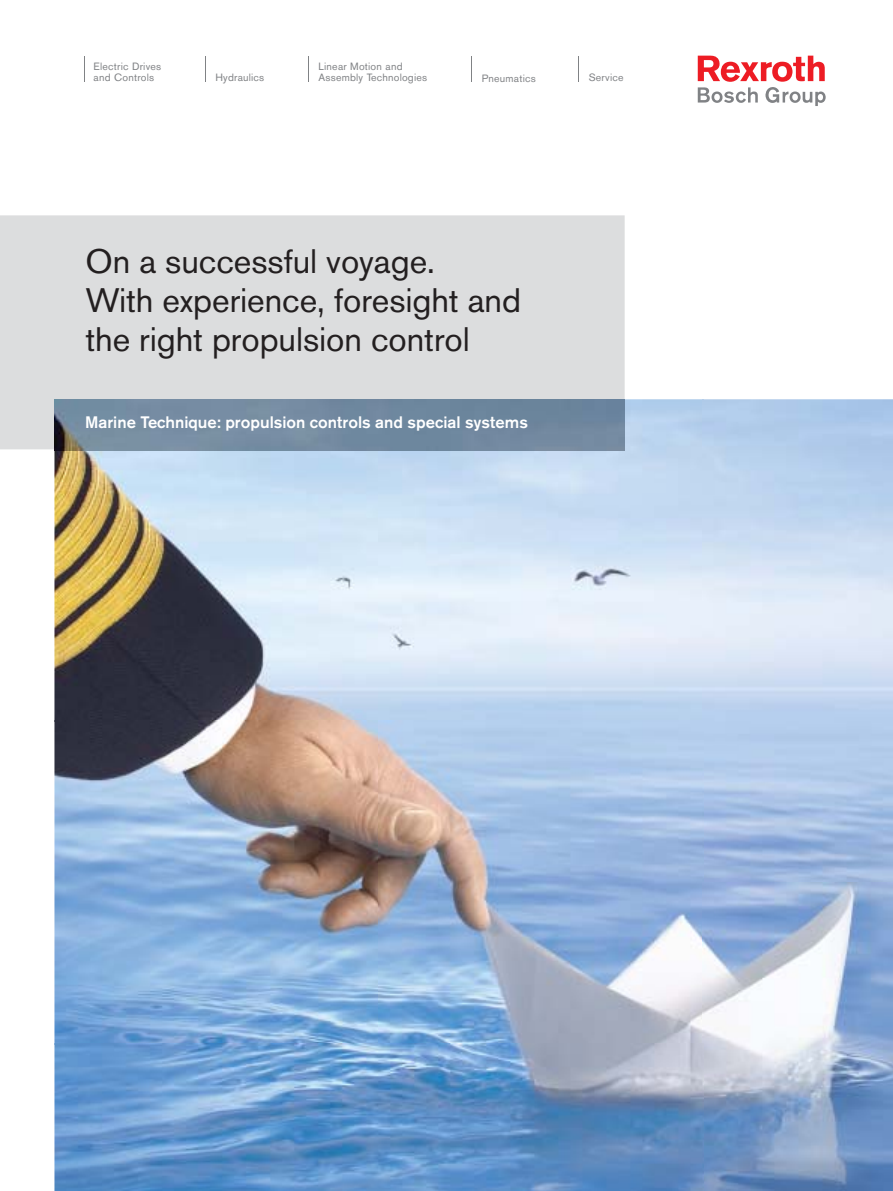
<style>
.page{position:relative;width:893px;height:1191px;background:#fff}
.page>*{position:absolute;margin:0;border:0;box-sizing:border-box;transform-origin:0 0}
.t1{font:33.75px/39px "Akzidenz Grotesk BQ";color:#231f20}
.t2{font:500 16.5px "Akzidenz Grotesk BQ";color:#fff}
.t3{font:10.5px/11.2px "Akzidenz Grotesk BQ";letter-spacing:.02em;color:#808285}
</style>
<div class="page">
<div style="left:0;top:215px;width:624px;height:234px;background:#dcddde"></div>
<img style="left:54px;top:399px;width:838px;height:792px">
<img style="left:54px;top:399px;width:570px;height:51px">
<svg style="left:697px;top:56px;width:128px;height:50px"></svg>
<svg style="left:84px;top:56px;width:1px;height:25px"></svg>
<svg style="left:578px;top:56px;width:1px;height:25px"></svg>
<svg style="left:205px;top:56px;width:1px;height:25px"></svg>
<svg style="left:308px;top:56px;width:1px;height:25px"></svg>
<svg style="left:471px;top:56px;width:1px;height:25px"></svg>
<p class="t3" style="left:318px;top:62px;width:110px">Linear Motion and<br>Assembly Technologies</p>
<p class="t3" style="left:94px;top:62px;width:69px">Electric Drives and Controls</p>
<p class="t3" style="left:588px;top:73px;width:36px">Service</p>
<p class="t3" style="left:215px;top:73px;width:50px">Hydraulics</p>
<p class="t3" style="left:482px;top:74px;width:55px">Pneumatics</p>
<h1 class="t1" style="left:85px;top:246px;width:437px">On a successful voyage.<br>With experience, foresight and the right propulsion control</h1>
<h2 class="t2" style="left:85px;top:417px;width:444px">Marine Technique: propulsion controls and special systems</h2>
</div>
